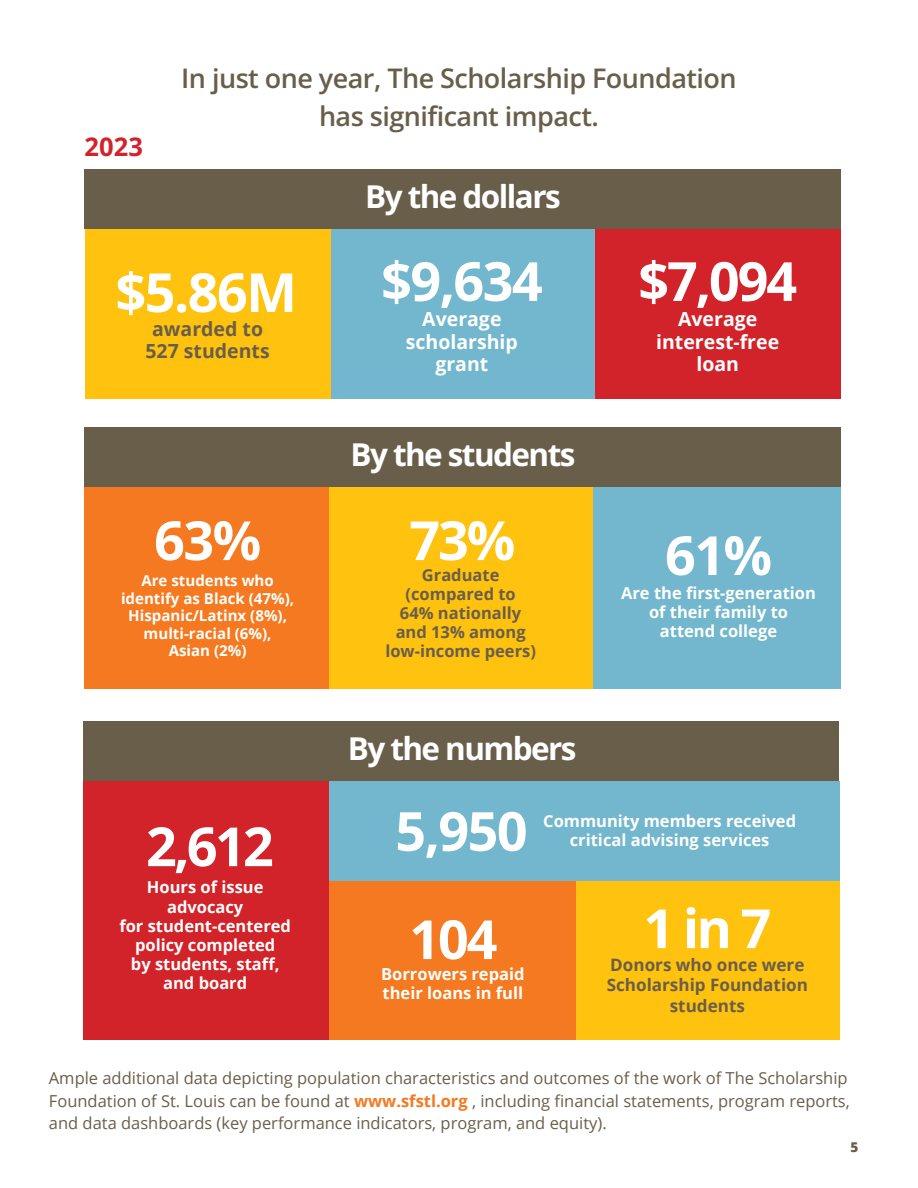
<style>
.page{position:relative;width:918px;height:1188px;background:#fff}
.page>*{position:absolute;margin:0;border:0;box-sizing:border-box;transform-origin:0 0}
.t1{font:700 54px "Open Sans";letter-spacing:-.03em;color:#fff}
.t2{font:700 31.5px "Open Sans";letter-spacing:-.05em;color:#fff}
.t3{font:600 27px/37.2px "Open Sans";letter-spacing:-.02em;color:#695e4a;text-align:center}
.t4{font:700 25.5px "Open Sans";color:#d2232a}
.t5{font:700 19.5px/22.5px "Open Sans";color:#fff;text-align:center}
.t6{font:700 19.5px/22.5px "Open Sans";color:#695e4a;text-align:center}
.t7{font:700 17.1px/20.2px "Open Sans";color:#695e4a;text-align:center}
.t8{font:16.5px/22.5px "Open Sans";color:#695e4a}
.t9{font:700 16.5px/19.2px "Open Sans";color:#fffffd;text-align:center}
.t10{font:700 16.5px/19.2px "Open Sans";color:#695e4a;text-align:center}
.t11{font:700 15.15px/17.5px "Open Sans";color:#fffffd;text-align:center}
.t12{font:800 13.5px "Open Sans";color:#695e4a}
.s1{font-weight:700;color:#f47920}
</style>
<div class="page">
<div style="left:331px;top:229px;width:264px;height:169px;background:#72b7ce"></div>
<div style="left:85px;top:229px;width:245px;height:169px;background:#ffc20e"></div>
<div style="left:595px;top:229px;width:246px;height:169px;background:#d2232a"></div>
<div style="left:85px;top:169px;width:756px;height:60px;background:#695e4a"></div>
<div style="left:329px;top:487px;width:264px;height:201px;background:#ffc20e"></div>
<div style="left:84px;top:487px;width:245px;height:201px;background:#f47920"></div>
<div style="left:593px;top:487px;width:248px;height:201px;background:#72b7ce"></div>
<div style="left:84px;top:781px;width:245px;height:259px;background:#d2232a"></div>
<div style="left:329px;top:781px;width:510px;height:101px;background:#72b7ce"></div>
<div style="left:329px;top:882px;width:247px;height:158px;background:#f47920"></div>
<div style="left:576px;top:882px;width:263px;height:158px;background:#ffc20e"></div>
<div style="left:85px;top:427px;width:756px;height:60px;background:#695e4a"></div>
<div style="left:84px;top:721px;width:755px;height:60px;background:#695e4a"></div>
<h3 class="t4" style="left:85px;top:129px;width:60px">2023</h3>
<h3 class="t3" style="left:181px;top:59px;width:557px">In just one year, The Scholarship Foundation has significant impact.</h3>
<h5 class="t2" style="left:365px;top:174px;width:197px">By the dollars</h5>
<h4 class="t1" style="left:115px;top:254px;width:183px">$5.86M</h4>
<h4 class="t6" style="left:146px;top:317px;width:126px">awarded to<br>527 students</h4>
<h5 class="t1" style="left:381px;top:243px;width:163px">$9,634</h5>
<h1 class="t5" style="left:406px;top:307px;width:113px">Average scholarship grant</h1>
<h6 class="t2" style="left:351px;top:432px;width:226px">By the students</h6>
<p class="t1" style="left:154px;top:502px;width:109px">63%</p>
<h2 class="t1" style="left:409px;top:502px;width:108px">73%</h2>
<h2 class="t10" style="left:396px;top:565px;width:131px">Graduate (compared to<br>64% nationally and 13% among</h2>
<h2 class="t10" style="left:385px;top:641px;width:152px">low-income peers)</h2>
<h3 class="t11" style="left:141px;top:571px;width:134px">Are students who</h3>
<p class="t11" style="left:121px;top:589px;width:175px">identify as Black (47%),<br>Hispanic/Latinx (8%),</p>
<p class="t11" style="left:144px;top:624px;width:130px">multi-racial (6%),</p>
<p class="t11" style="left:169px;top:641px;width:79px">Asian (2%)</p>
<h6 class="t2" style="left:348px;top:726px;width:230px">By the numbers</h6>
<h2 class="t1" style="left:638px;top:243px;width:160px">$7,094</h2>
<h5 class="t5" style="left:656px;top:307px;width:124px">Average interest-free loan</h5>
<h6 class="t1" style="left:665px;top:517px;width:109px">61%</h6>
<h6 class="t9" style="left:649px;top:602px;width:141px">of their family to attend college</h6>
<h6 class="t9" style="left:621px;top:583px;width:196px">Are the first-generation</h6>
<h6 class="t1" style="left:146px;top:809px;width:129px">2,612</h6>
<h3 class="t9" style="left:119px;top:877px;width:173px">Hours of issue advocacy<br>for student-centered policy completed</h3>
<h6 class="t9" style="left:131px;top:954px;width:150px">by students, staff, and board</h6>
<h2 class="t1" style="left:395px;top:793px;width:134px">5,950</h2>
<h2 class="t9" style="left:543px;top:811px;width:254px">Community members received critical advising services</h2>
<h2 class="t1" style="left:409px;top:901px;width:90px">104</h2>
<h2 class="t9" style="left:381px;top:964px;width:145px;text-align:left">Borrowers repaid their loans in full</h2>
<p class="t1" style="left:643px;top:890px;width:129px">1in7</p>
<p class="t7" style="left:607px;top:954px;width:203px">Donors who once were<br>Scholarship Foundation students</p>
<h2 class="t8" style="left:49px;top:1067px;width:802px">Ample additional data depicting population characteristics and outcomes of the work of The Scholarship<br>Foundation of St. Louis can be found at <span class="s1">www.sfstl.org</span> , including financial statements, program reports, and data dashboards (key performance indicators, program, and equity).</h2>
<p class="t12" style="left:851px;top:1138px;width:9px">5</p>
</div>
